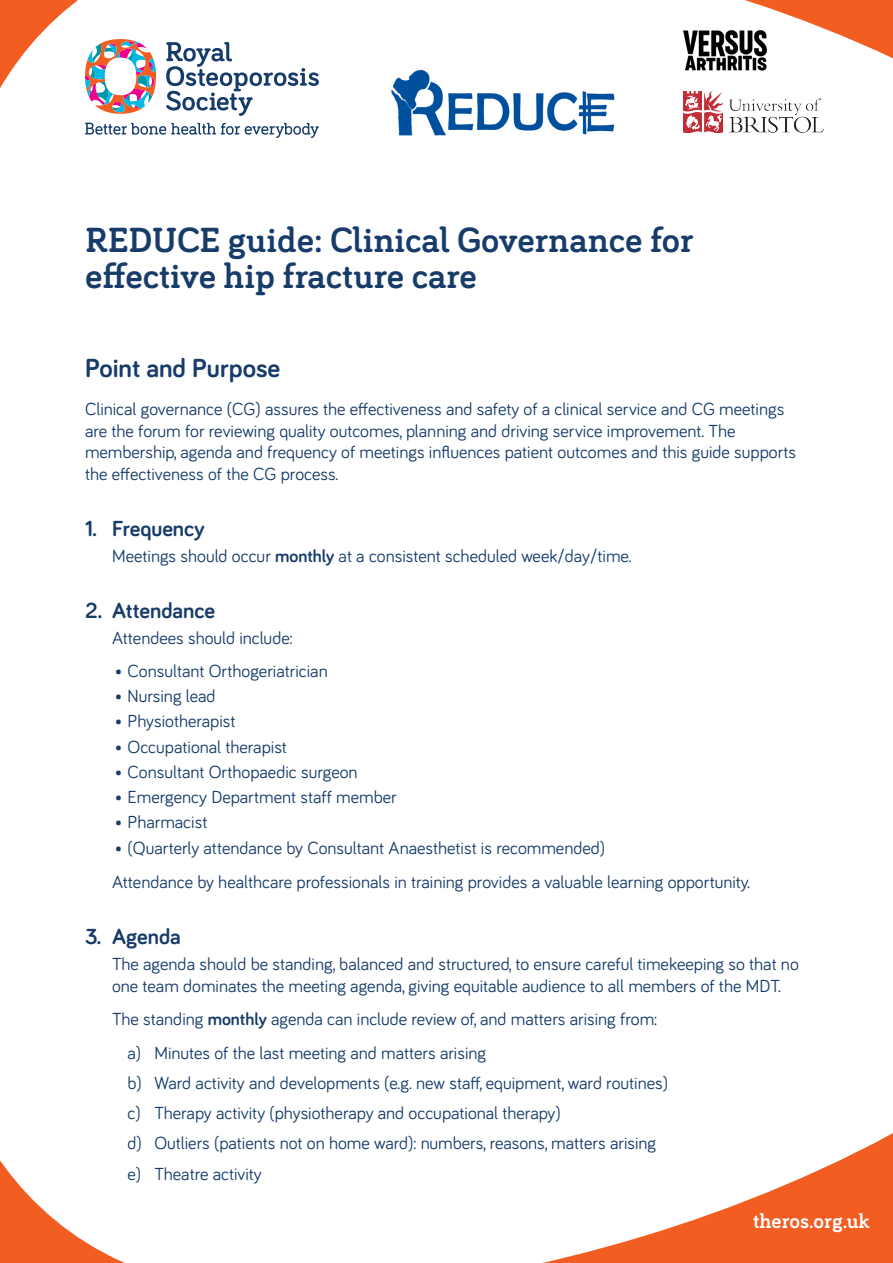
<style>
.page{position:relative;width:893px;height:1263px;background:#fff}
.page>*{position:absolute;margin:0;border:0;box-sizing:border-box;transform-origin:0 0}
.Heading_1{font:700 36px/36px "Bariol Serif";color:#173c6a}
.MDT_action_heading{font:700 27px "Bariol";color:#173c6a}
.Heading_2{font:700 22.5px "Bariol";color:#173c6a}
.t1{font:700 21px "Bariol Serif";color:#fff}
.Body_text{font:18px/21.6px "Bariol";color:#173c6a}
.List_Paragraph_wrd_1{font:18px "Bariol";color:#173c6a}
.List_Paragraph{font:18px "Bariol";color:#173c6a}
.s1{font-weight:700}
</style>
<div class="page">
<svg style="left:0;top:0;width:893px;height:133px"></svg>
<svg style="left:0;top:1133px;width:893px;height:130px"></svg>
<svg style="left:85px;top:123px;width:234px;height:15px"></svg>
<svg style="left:85px;top:39px;width:71px;height:75px"></svg>
<svg style="left:166px;top:42px;width:153px;height:74px"></svg>
<img style="left:390px;top:69px;width:227px;height:67px">
<img style="left:683px;top:92px;width:141px;height:40px">
<img style="left:682px;top:30px;width:86px;height:41px">
<p class="Heading_1" style="left:85px;top:221px;width:610px">REDUCE guide: Clinical Governance for effective hip fracture care</p>
<p class="MDT_action_heading" style="left:85px;top:349px;width:197px">Point and Purpose</p>
<p class="Body_text" style="left:85px;top:397px;width:713px">Clinical governance (CG) assures the effectiveness and safety of a clinical service and CG meetings are the forum for reviewing quality outcomes, planning and driving service improvement. The membership, agenda and frequency of meetings influences patient outcomes and this guide supports the effectiveness of the CG process.</p>
<p class="Heading_2" style="left:85px;top:513px;width:121px">1. Frequency</p>
<p class="Body_text" style="left:112px;top:544px;width:521px">Meetings should occur <span class="s1">monthly</span> at a consistent scheduled week/day/time.</p>
<p class="Heading_2" style="left:85px;top:595px;width:132px">2. Attendance</p>
<p class="Body_text" style="left:112px;top:626px;width:182px">Attendees should include:</p>
<p class="List_Paragraph" style="left:115px;top:658px;width:214px">• Consultant Orthogeriatrician</p>
<p class="List_Paragraph" style="left:115px;top:684px;width:102px">• Nursing lead</p>
<p class="List_Paragraph" style="left:115px;top:709px;width:122px">• Physiotherapist</p>
<p class="List_Paragraph" style="left:115px;top:734px;width:174px">• Occupational therapist</p>
<p class="List_Paragraph" style="left:115px;top:759px;width:244px">• Consultant Orthopaedic surgeon</p>
<p class="List_Paragraph" style="left:115px;top:785px;width:283px">• Emergency Department staff member</p>
<p class="List_Paragraph" style="left:115px;top:810px;width:94px">• Pharmacist</p>
<p class="List_Paragraph" style="left:115px;top:835px;width:492px">• (Quarterly attendance by Consultant Anaesthetist is recommended)</p>
<p class="Body_text" style="left:112px;top:871px;width:639px">Attendance by healthcare professionals in training provides a valuable learning opportunity.</p>
<p class="Heading_2" style="left:85px;top:921px;width:97px">3. Agenda</p>
<p class="Body_text" style="left:112px;top:952px;width:688px">The agenda should be standing, balanced and structured, to ensure careful timekeeping so that no one team dominates the meeting agenda, giving equitable audience to all members of the MDT.</p>
<p class="Body_text" style="left:112px;top:1008px;width:547px">The standing <span class="s1">monthly</span> agenda can include review of, and matters arising from:</p>
<p class="List_Paragraph_wrd_1" style="left:128px;top:1041px;width:360px">a) Minutes of the last meeting and matters arising</p>
<p class="List_Paragraph_wrd_1" style="left:128px;top:1071px;width:542px">b) Ward activity and developments (e.g. new staff, equipment, ward routines)</p>
<p class="List_Paragraph_wrd_1" style="left:128px;top:1101px;width:435px">c) Therapy activity (physiotherapy and occupational therapy)</p>
<p class="List_Paragraph_wrd_1" style="left:128px;top:1131px;width:530px">d) Outliers (patients not on home ward): numbers, reasons, matters arising</p>
<p class="List_Paragraph_wrd_1" style="left:128px;top:1161px;width:136px">e) Theatre activity</p>
<p class="t1" style="left:753px;top:1207px;width:118px">theros.org.uk</p>
</div>
